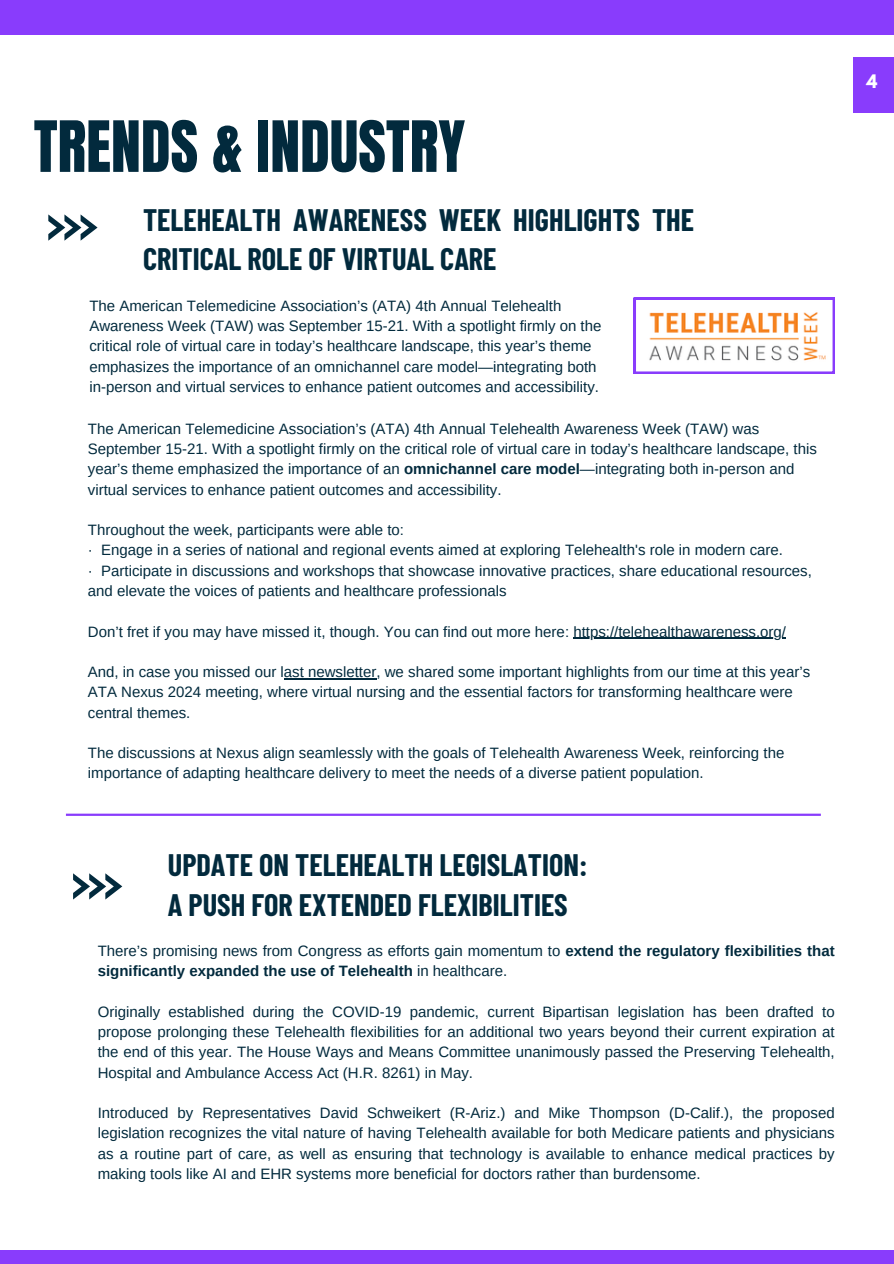
<style>
.page{position:relative;width:894px;height:1264px;background:#fff}
.page>*{position:absolute;margin:0;border:0;box-sizing:border-box;transform-origin:0 0}
.t1{font:60px "Anton";color:#022a3d}
.t2{font:700 30.3px/39.3px "Barlow Condensed";color:#022a3d}
.t3{font:700 16.5px "League Spartan";color:#fff}
.t4{font:15px/20.2px "Arimo";color:#022a3d}
.t5{font:700 15px/20.2px "Arimo";color:#022a3d}
.s1{font-weight:700}
.s2{font-weight:400}
</style>
<div class="page">
<svg style="left:48px;top:214px;width:49px;height:26px"></svg>
<div style="left:0;top:0;width:893px;height:35px;background:#893cfc"></div>
<div style="left:852px;top:57px;width:41px;height:55px;background:#893cfc"></div>
<hr style="left:573px;top:637px;width:212px;height:1px;background:#022a3d">
<hr style="left:284px;top:678px;width:92px;height:1px;background:#022a3d">
<svg style="left:633px;top:298px;width:201px;height:76px"></svg>
<div style="left:0;top:1249px;width:893px;height:14px;background:#893cfc"></div>
<svg style="left:73px;top:873px;width:49px;height:26px"></svg>
<hr style="left:66px;top:813px;width:754px;height:3px;background:#893cfc">
<p class="t1" style="left:34px;top:104px;width:433px">TRENDS &amp; INDUSTRY</p>
<p class="t2" style="left:143px;top:199px;width:552px">TELEHEALTH AWARENESS WEEK HIGHLIGHTS THE<br>CRITICAL ROLE OF VIRTUAL CARE</p>
<p class="t4" style="left:89px;top:295px;width:513px">The American Telemedicine Association’s (ATA) 4th Annual Telehealth Awareness Week (TAW) was September 15-21. With a spotlight firmly on the critical role of virtual care in today’s healthcare landscape, this year’s theme emphasizes the importance of an omnichannel care model—integrating both in-person and virtual services to enhance patient outcomes and accessibility.</p>
<p class="t4" style="left:88px;top:418px;width:730px">The American Telemedicine Association’s (ATA) 4th Annual Telehealth Awareness Week (TAW) was September 15-21. With a spotlight firmly on the critical role of virtual care in today’s healthcare landscape, this year’s theme emphasized the importance of an <span class="s1">omnichannel care model</span>—integrating both in-person and virtual services to enhance patient outcomes and accessibility.</p>
<h2 class="t4" style="left:88px;top:520px;width:317px">Throughout the week, participants were able to:</h2>
<p class="t4" style="left:88px;top:540px;width:696px">· Engage in a series of national and regional events aimed at exploring Telehealth's role in modern care.</p>
<p class="t4" style="left:88px;top:560px;width:6px">·</p>
<p class="t4" style="left:88px;top:560px;width:725px;text-indent:13px">Participate in discussions and workshops that showcase innovative practices, share educational resources, and elevate the voices of patients and healthcare professionals</p>
<p class="t4" style="left:88px;top:621px;width:699px">Don’t fret if you may have missed it, though. You can find out more here: https://telehealthawareness.org/</p>
<p class="t4" style="left:88px;top:661px;width:723px">And, in case you missed our last newsletter, we shared some important highlights from our time at this year’s</p>
<p class="t4" style="left:88px;top:682px;width:706px">ATA Nexus 2024 meeting, where virtual nursing and the essential factors for transforming healthcare were central themes.</p>
<p class="t4" style="left:88px;top:742px;width:697px">The discussions at Nexus align seamlessly with the goals of Telehealth Awareness Week, reinforcing the importance of adapting healthcare delivery to meet the needs of a diverse patient population.</p>
<h2 class="t2" style="left:168px;top:844px;width:421px">UPDATE ON TELEHEALTH LEGISLATION:<br>A PUSH FOR EXTENDED FLEXIBILITIES</h2>
<p class="t5" style="left:98px;top:940px;width:738px"><span class="s2">There’s promising news from Congress as efforts gain momentum to</span> extend the regulatory flexibilities that significantly expanded the use of Telehealth <span class="s2">in healthcare.</span></p>
<p class="t4" style="left:98px;top:1001px;width:738px;text-align:justify">Originally established during the COVID-19 pandemic, current Bipartisan legislation has been drafted to propose prolonging these Telehealth flexibilities for an additional two years beyond their current expiration at the end of this year. The House Ways and Means Committee unanimously passed the Preserving Telehealth, Hospital and Ambulance Access Act (H.R. 8261) in May.</p>
<p class="t4" style="left:98px;top:1102px;width:738px;text-align:justify">Introduced by Representatives David Schweikert (R-Ariz.) and Mike Thompson (D-Calif.), the proposed legislation recognizes the vital nature of having Telehealth available for both Medicare patients and physicians as a routine part of care, as well as ensuring that technology is available to enhance medical practices by making tools like AI and EHR systems more beneficial for doctors rather than burdensome.</p>
<h1 class="t3" style="left:866px;top:73px;width:12px">4</h1>
</div>
